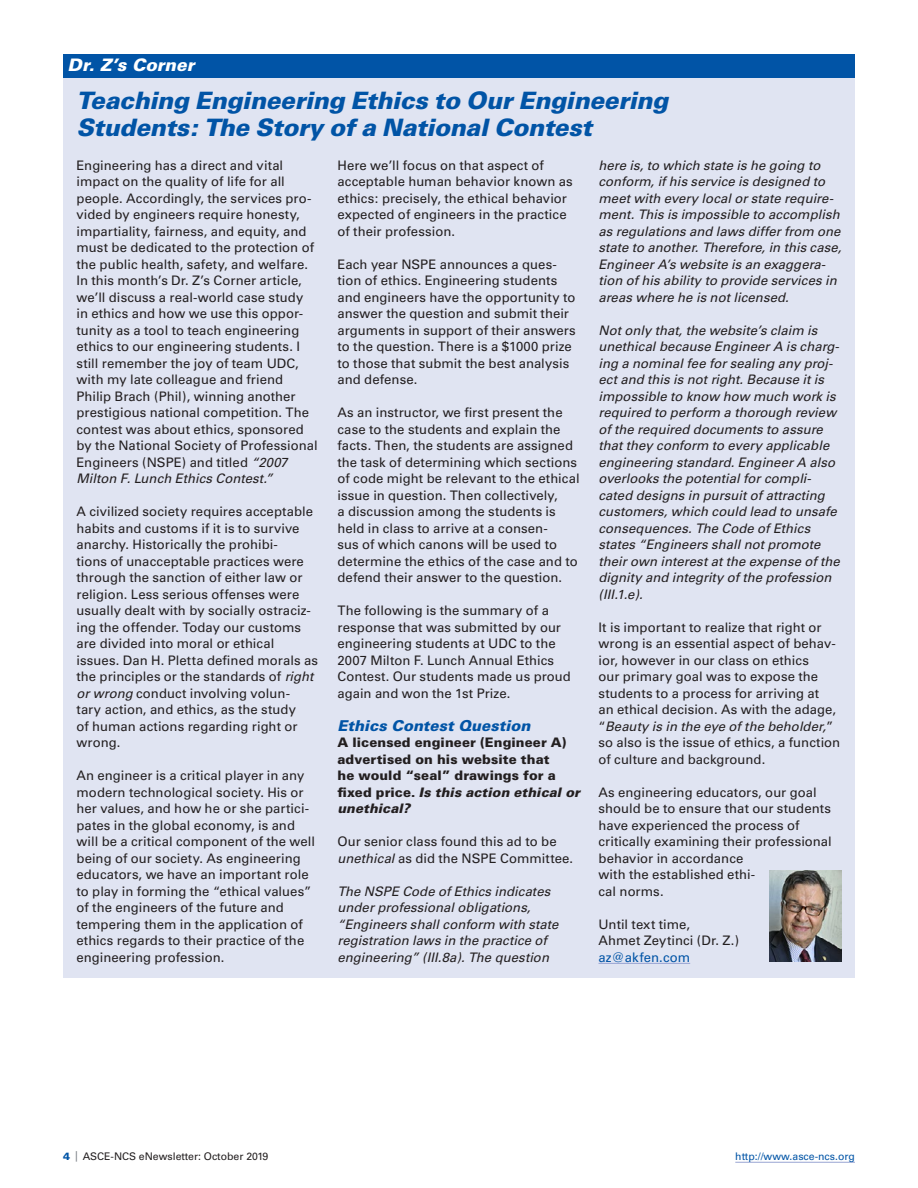
<style>
.page{position:relative;width:918px;height:1188px;background:#fff}
.page>*{position:absolute;margin:0;border:0;box-sizing:border-box;transform-origin:0 0}
.Head_1_Box{font:italic 900 24px/27px "Univers";letter-spacing:-.015em;color:#0154a6}
.Department_Head{font:italic 900 17.25px "Univers";color:#fff}
.Head_2{font:italic 900 15px "Univers";color:#0154a6}
.Text{font:13.2px/16.5px "Univers";letter-spacing:.005em;color:#231f20}
.Text-2{font:italic 13.2px/16.5px "Univers";color:#231f20}
.Text-3{font:900 13.2px/16.5px "Univers";letter-spacing:.005em;color:#231f20}
.t1{font:10.5px "Univers";color:#231f20}
.t2{font:10.5px "Univers";color:#0154a6}
.s1{font-style:italic}
.s2{color:#0154a6}
.s3{font-weight:900;color:#0154a6}
.s4{color:#787d83}
</style>
<div class="page">
<hr style="left:735px;top:1162px;width:120px;height:1px;background:#98a4d3">
<div style="left:63px;top:54px;width:792px;height:924px;background:#e0e4f2"></div>
<hr style="left:598px;top:963px;width:92px;height:1px;background:#98a4d3">
<div style="left:63px;top:54px;width:792px;height:24px;background:#0154a6"></div>
<img style="left:770px;top:870px;width:72px;height:92px">
<p class="Department_Head" style="left:68px;top:54px;width:128px">Dr. Z’s Corner</p>
<p class="Head_1_Box" style="left:76px;top:87px;width:593px">Teaching Engineering Ethics to Our Engineering<br>Students: The Story of a National Contest</p>
<p class="Text" style="left:76px;top:157px;width:243px">Engineering has a direct and vital impact on the quality of life for all people. Accordingly, the services pro&shy;vided by engineers require honesty, impartiality, fairness, and equity, and must be dedicated to the protection of the public health, safety, and welfare.<br>In this month’s Dr. Z’s Corner article, we’ll discuss a real-world case study in ethics and how we use this oppor&shy;tunity as a tool to teach engineering ethics to our engineering students. I still remember the joy of team UDC, with my late colleague and friend Philip Brach (Phil), winning another prestigious national competition. The contest was about ethics, sponsored by the National Society of Professional Engineers (NSPE) and titled <span class="s1">“2007<br>Milton F. Lunch Ethics Contest.”</span></p>
<p class="Text" style="left:76px;top:503px;width:243px">A civilized society requires acceptable habits and customs if it is to survive anarchy. Historically the prohibi-<br>tions of unacceptable practices were through the sanction of either law or religion. Less serious offenses were usually dealt with by socially ostraciz&shy;ing the offender. Today our customs are divided into moral or ethical issues. Dan H. Pletta defined morals as the principles or the standards of <span class="s1">right or wrong</span> conduct involving volun&shy;tary action, and ethics, as the study<br>of human actions regarding right or wrong.</p>
<p class="Text" style="left:76px;top:767px;width:240px">An engineer is a critical player in any modern technological society. His or her values, and how he or she partici&shy;pates in the global economy, is and will be a critical component of the well being of our society. As engineering educators, we have an important role to play in forming the “ethical values” of the engineers of the future and tempering them in the application of ethics regards to their practice of the engineering profession.</p>
<p class="Text" style="left:338px;top:157px;width:237px">Here we’ll focus on that aspect of acceptable human behavior known as ethics: precisely, the ethical behavior expected of engineers in the practice of their profession.</p>
<p class="Text" style="left:338px;top:256px;width:240px">Each year NSPE announces a ques&shy;tion of ethics. Engineering students and engineers have the opportunity to answer the question and submit their arguments in support of their answers to the question. There is a $1000 prize to those that submit the best analysis and defense.</p>
<p class="Text" style="left:338px;top:404px;width:244px">As an instructor, we first present the case to the students and explain the facts. Then, the students are assigned the task of determining which sections of code might be relevant to the ethical issue in question. Then collectively,<br>a discussion among the students is held in class to arrive at a consen-<br>sus of which canons will be used to determine the ethics of the case and to defend their answer to the question.</p>
<p class="Text" style="left:338px;top:602px;width:235px">The following is the summary of a response that was submitted by our engineering students at UDC to the<br>2007 Milton F. Lunch Annual Ethics<br>Contest. Our students made us proud again and won the 1st Prize.</p>
<p class="Head_2" style="left:338px;top:716px;width:195px">Ethics Contest Question</p>
<p class="Text-3" style="left:338px;top:734px;width:244px">A licensed engineer (Engineer A) advertised on his website that<br>he would “seal” drawings for a fixed price. <span class="s1">Is this action ethical or unethical?</span></p>
<p class="Text" style="left:338px;top:833px;width:237px">Our senior class found this ad to be <span class="s1">unethical</span> as did the NSPE Committee.</p>
<p class="Text-2" style="left:338px;top:883px;width:223px">The NSPE Code of Ethics indicates under professional obligations, “Engineers shall conform with state registration laws in the practice of engineering” (III.8a). The question</p>
<p class="Text-2" style="left:598px;top:157px;width:244px">here is, to which state is he going to conform, if his service is designed to meet with every local or state require&shy;ment. This is impossible to accomplish as regulations and laws differ from one state to another. Therefore, in this case, Engineer A’s website is an exaggera&shy;tion of his ability to provide services in areas where he is not licensed.</p>
<p class="Text-2" style="left:598px;top:322px;width:243px">Not only that, the website’s claim is unethical because Engineer A is charg&shy;ing a nominal fee for sealing any proj&shy;ect and this is not right. Because it is impossible to know how much work is required to perform a thorough review of the required documents to assure that they conform to every applicable engineering standard. Engineer A also overlooks the potential for compli&shy;cated designs in pursuit of attracting customers, which could lead to unsafe consequences. The Code of Ethics states “Engineers shall not promote their own interest at the expense of the dignity and integrity of the profession (III.1.e).</p>
<p class="Text" style="left:598px;top:619px;width:243px">It is important to realize that right or wrong is an essential aspect of behav&shy;ior, however in our class on ethics<br>our primary goal was to expose the students to a process for arriving at<br>an ethical decision. As with the adage, “<span class="s1">Beauty is in the eye of the beholder,</span>” so also is the issue of ethics, a function of culture and background.</p>
<p class="Text" style="left:598px;top:784px;width:235px">As engineering educators, our goal should be to ensure that our students have experienced the process of critically examining their professional behavior in accordance<br>with the established ethi-<br>cal norms.</p>
<p class="Text" style="left:598px;top:916px;width:142px">Until text time,<br>Ahmet Zeytinci (Dr. Z.) <span class="s2">az@akfen.com</span></p>
<p class="t1" style="left:63px;top:1150px;width:207px"><span class="s3">4</span> <span class="s4">|</span> ASCE-NCS eNewsletter: October 2019</p>
<p class="t2" style="left:735px;top:1150px;width:121px">http://www.asce-ncs.org</p>
</div>
